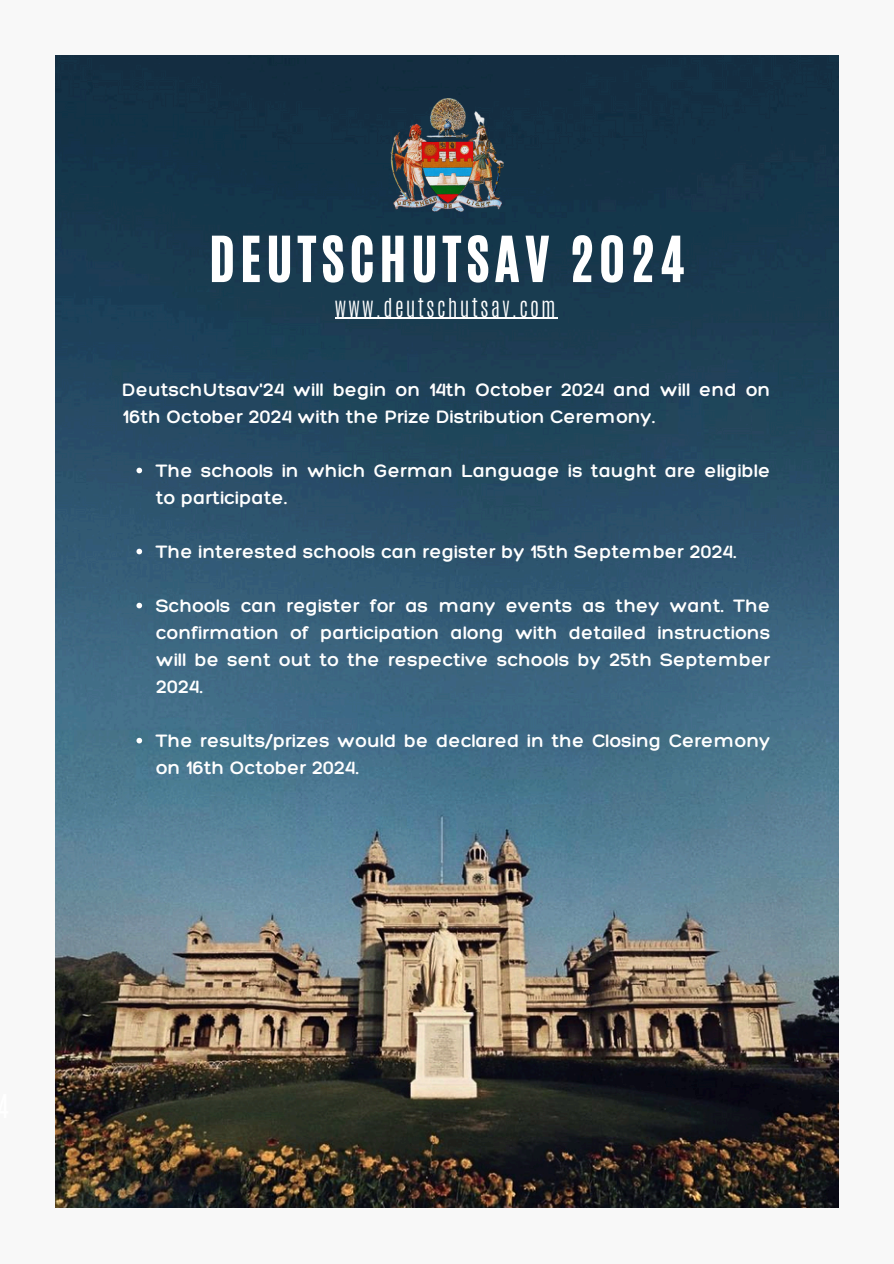
<style>
.page{position:relative;width:894px;height:1264px;background:#fff}
.page>*{position:absolute;margin:0;border:0;box-sizing:border-box;transform-origin:0 0}
.t1{font:52.5px "CA Generated";letter-spacing:.1em;color:#fff}
.t2{font:300 21.75px "Antonio";letter-spacing:.1em;color:#fff}
.t3{font:300 19.5px/27px "Hero";letter-spacing:.01em;color:#fff}
</style>
<div class="page">
<div style="left:0;top:0;width:893px;height:1263px;background:#f8f8f8"></div>
<img style="left:56px;top:56px;width:782px;height:1151px">
<img style="left:390px;top:99px;width:113px;height:112px">
<hr style="left:335px;top:317px;width:223px;height:2px;background:#fff">
<svg style="left:136px;top:467px;width:6px;height:6px"></svg>
<svg style="left:136px;top:548px;width:6px;height:6px"></svg>
<svg style="left:136px;top:602px;width:6px;height:6px"></svg>
<svg style="left:136px;top:737px;width:6px;height:6px"></svg>
<h1 class="t1" style="left:209px;top:221px;width:476px">DEUTSCHUTSAV 2024</h1>
<h3 class="t2" style="left:335px;top:292px;width:222px">www.deutschutsav.com</h3>
<p class="t3" style="left:123px;top:375px;width:648px">DeutschUtsav'24 will begin on 14th October 2024 and will end on<br>16th October 2024 with the Prize Distribution Ceremony.</p>
<p class="t3" style="left:156px;top:456px;width:615px">The schools in which German Language is taught are eligible to participate.</p>
<p class="t3" style="left:156px;top:537px;width:581px">The interested schools can register by 15th September 2024.</p>
<p class="t3" style="left:156px;top:591px;width:615px;text-align:justify">Schools can register for as many events as they want. The confirmation of participation along with detailed instructions will be sent out to the respective schools by 25th September 2024.</p>
<p class="t3" style="left:156px;top:726px;width:615px">The results/prizes would be declared in the Closing Ceremony on 16th October 2024.</p>
</div>
